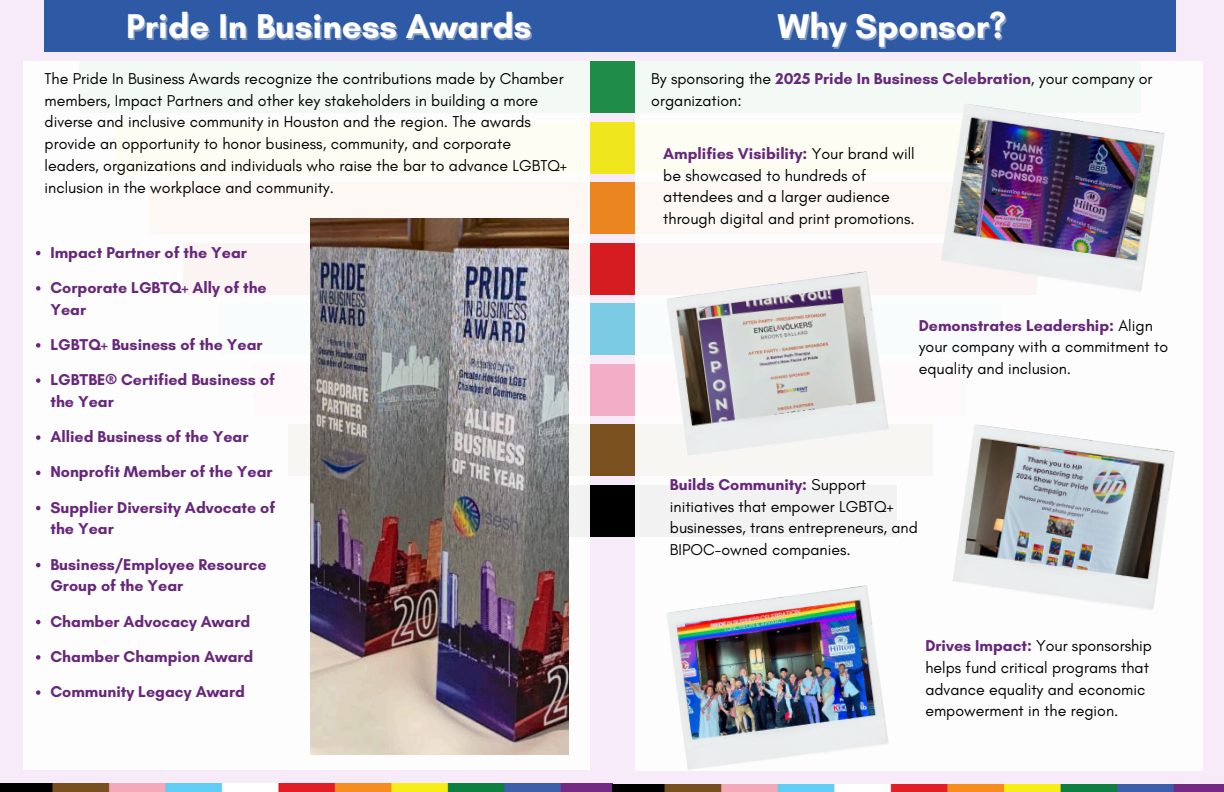
<style>
.page{position:relative;width:1224px;height:792px;background:#f7ebfa}
.page>*{position:absolute;margin:0;border:0;box-sizing:border-box;transform-origin:0 0}
.t1{font:700 35px "Glacial Indifference";color:#fff}
.t2{font:16px/21.8px "Glacial Indifference";color:#000}
.t3{font:700 16px/21.8px "Glacial Indifference";color:#67277a}
.s1{font-weight:700;color:#67277a}
</style>
<div class="page">
<div style="left:80px;top:61px;width:532px;height:52px;background:#1f8c49"></div>
<div style="left:114px;top:122px;width:498px;height:51px;background:#f0e61e"></div>
<div style="left:149px;top:182px;width:463px;height:52px;background:#ea8520"></div>
<div style="left:184px;top:243px;width:428px;height:52px;background:#d51d21"></div>
<div style="left:218px;top:303px;width:394px;height:52px;background:#7bcbe4"></div>
<div style="left:253px;top:364px;width:359px;height:52px;background:#f3aec7"></div>
<div style="left:289px;top:425px;width:324px;height:51px;background:#7a501e"></div>
<div style="left:324px;top:485px;width:289px;height:52px;background:#000"></div>
<div style="left:45px;top:0;width:567px;height:52px;background:#2e59a5"></div>
<div style="left:608px;top:61px;width:533px;height:52px;background:#1f8c49"></div>
<div style="left:608px;top:122px;width:498px;height:51px;background:#f0e61e"></div>
<div style="left:608px;top:182px;width:463px;height:52px;background:#ea8520"></div>
<div style="left:608px;top:243px;width:429px;height:52px;background:#d51d21"></div>
<div style="left:608px;top:303px;width:394px;height:52px;background:#7bcbe4"></div>
<div style="left:608px;top:364px;width:359px;height:52px;background:#f3aec7"></div>
<div style="left:608px;top:425px;width:325px;height:51px;background:#7a501e"></div>
<div style="left:608px;top:485px;width:289px;height:52px;background:#000"></div>
<div style="left:608px;top:0;width:567px;height:52px;background:#2e59a5"></div>
<div style="left:23px;top:61px;width:567px;height:709px;background:#fff"></div>
<img style="left:1px;top:784px;width:1223px;height:8px">
<div style="left:635px;top:61px;width:568px;height:710px;background:#fff"></div>
<img style="left:310px;top:219px;width:259px;height:536px">
<img style="left:941px;top:103px;width:224px;height:190px">
<svg style="left:36px;top:251px;width:4px;height:4px"></svg>
<svg style="left:36px;top:286px;width:4px;height:5px"></svg>
<svg style="left:36px;top:343px;width:4px;height:5px"></svg>
<svg style="left:36px;top:378px;width:4px;height:5px"></svg>
<svg style="left:36px;top:435px;width:4px;height:5px"></svg>
<svg style="left:36px;top:471px;width:4px;height:4px"></svg>
<svg style="left:36px;top:506px;width:4px;height:4px"></svg>
<svg style="left:36px;top:563px;width:4px;height:4px"></svg>
<svg style="left:36px;top:620px;width:4px;height:4px"></svg>
<svg style="left:36px;top:655px;width:4px;height:5px"></svg>
<svg style="left:36px;top:690px;width:4px;height:5px"></svg>
<img style="left:667px;top:585px;width:222px;height:185px">
<img style="left:953px;top:424px;width:222px;height:186px">
<img style="left:666px;top:271px;width:223px;height:187px">
<p class="t1" style="left:126px;top:5px;width:407px">Pride In Business Awards</p>
<p class="t2" style="left:45px;top:67px;width:524px">The Pride In Business Awards recognize the contributions made by Chamber members, Impact Partners and other key stakeholders in building a more diverse and inclusive community in Houston and the region. The awards provide an opportunity to honor business, community, and corporate leaders, organizations and individuals who raise the bar to advance LGBTQ+ inclusion in the workplace and community.</p>
<p class="t3" style="left:50px;top:241px;width:198px">Impact Partner of the Year</p>
<p class="t3" style="left:50px;top:276px;width:218px">Corporate LGBTQ+ Ally of the<br>Year</p>
<p class="t3" style="left:50px;top:333px;width:214px">LGBTQ+ Business of the Year</p>
<p class="t3" style="left:50px;top:369px;width:226px">LGBTBE® Certified Business of the Year</p>
<p class="t3" style="left:50px;top:426px;width:200px">Allied Business of the Year</p>
<p class="t3" style="left:50px;top:461px;width:224px">Nonprofit Member of the Year</p>
<p class="t3" style="left:50px;top:496px;width:226px">Supplier Diversity Advocate of the Year</p>
<p class="t3" style="left:50px;top:553px;width:218px">Business/Employee Resource<br>Group of the Year</p>
<p class="t3" style="left:50px;top:610px;width:201px">Chamber Advocacy Award</p>
<p class="t3" style="left:50px;top:645px;width:205px">Chamber Champion Award</p>
<p class="t3" style="left:50px;top:681px;width:196px">Community Legacy Award</p>
<p class="t1" style="left:778px;top:5px;width:230px">Why Sponsor?</p>
<p class="t2" style="left:651px;top:67px;width:503px">By sponsoring the <span class="s1">2025 Pride In Business Celebration</span>, your company or organization:</p>
<p class="t2" style="left:663px;top:142px;width:253px"><span class="s1">Amplifies Visibility:</span> Your brand will be showcased to hundreds of attendees and a larger audience through digital and print promotions.</p>
<p class="t2" style="left:919px;top:314px;width:251px"><span class="s1">Demonstrates Leadership:</span> Align your company with a commitment to equality and inclusion.</p>
<p class="t2" style="left:670px;top:473px;width:249px"><span class="s1">Builds Community:</span> Support initiatives that empower LGBTQ+ businesses, trans entrepreneurs, and<br>BIPOC-owned companies.</p>
<p class="t2" style="left:925px;top:635px;width:228px"><span class="s1">Drives Impact:</span> Your sponsorship helps fund critical programs that advance equality and economic empowerment in the region.</p>
</div>
